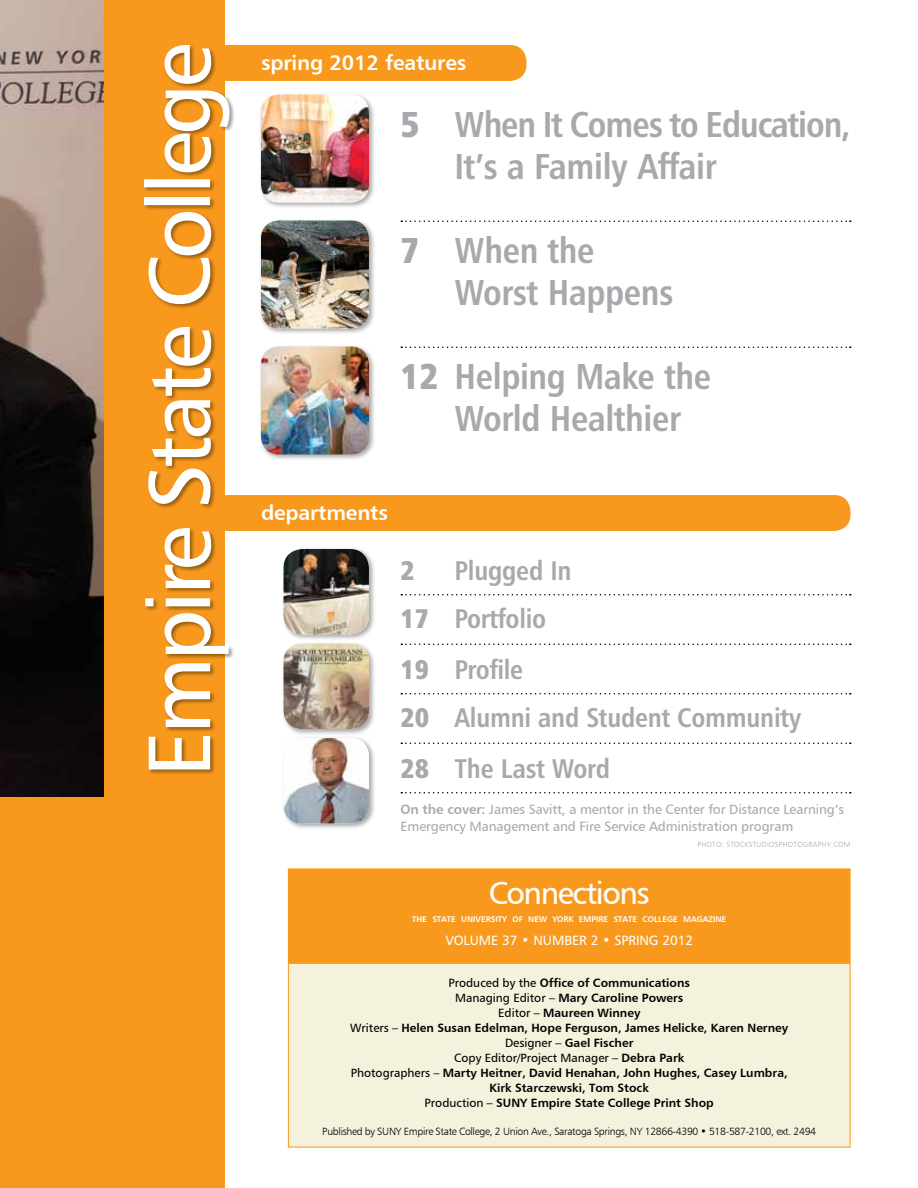
<style>
.page{position:relative;width:918px;height:1188px;background:#fff}
.page>*{position:absolute;margin:0;border:0;box-sizing:border-box;transform-origin:0 0}
.t1{font:36px/42px "Humanist 777 BT Bold Condensed B";letter-spacing:-.01em;color:#a7a9ac}
.t2{font:36px/42px "Humanist 777 BT Bold Condensed B";letter-spacing:-.03em;color:#a7a9ac}
.t3{font:31.5px "Humanist 777 BT Roman B";letter-spacing:-.045em;color:#fff}
.t4{font:27px/48px "Humanist 777 BT Bold Condensed B";letter-spacing:-.01em;color:#a7a9ac}
.t5{font:27px "Humanist 777 BT Extra Black Cond B";color:#a7a9ac}
.t6{font:21px "Humanist 777 BT Bold B";letter-spacing:-.01em;color:#fff}
.t7{font:13.5px/16.5px "Humanist 777 BT Roman B";letter-spacing:-.01em;color:#a7a9ac}
.t8{font:13.5px "Humanist 777 BT Roman B";letter-spacing:-.01em;color:#fff}
.t9{font:12px/15px "Humanist 777 BT Bold B";color:#000;text-align:center}
.t10{font:12px "Humanist 777 BT Roman B";color:#000}
.t11{font:10.5px "Humanist 777 BT Light B";letter-spacing:-.03em;color:#000}
.t12{font:8.25px "Humanist 777 BT Bold B SC500";color:#fff}
.t13{font:7.5px "Humanist 777 BT Light B";letter-spacing:.03em;color:#a7a9ac}
.s1{font-family:"Humanist 777 BT Extra Black Cond B"}
.s2{font-family:"Humanist 777 BT Bold B"}
.s3{font-family:"Humanist 777 BT Roman B SC500"}
.s4{font-family:"Humanist 777 BT Roman B"}
</style>
<div class="page">
<div style="left:0;top:0;width:225px;height:1188px;background:#f8991d"></div>
<div style="left:212px;top:495px;width:638px;height:36px;background:#f8991d;border-radius:16px"></div>
<div style="left:212px;top:45px;width:314px;height:36px;background:#f8991d;border-radius:16px"></div>
<div style="left:288px;top:963px;width:562px;height:184px;background:#f4f1dc"></div>
<div style="left:288px;top:963px;width:562px;height:185px;border:1px solid #f8991d"></div>
<svg style="left:401px;top:220px;width:450px;height:2px"></svg>
<svg style="left:401px;top:346px;width:450px;height:2px"></svg>
<svg style="left:401px;top:644px;width:450px;height:1px"></svg>
<svg style="left:401px;top:693px;width:450px;height:1px"></svg>
<svg style="left:401px;top:792px;width:450px;height:2px"></svg>
<svg style="left:401px;top:742px;width:450px;height:2px"></svg>
<div style="left:288px;top:869px;width:562px;height:94px;background:#f8991d"></div>
<div style="left:288px;top:868px;width:562px;height:95px;border:1px solid #f8991d"></div>
<div style="left:258px;top:92px;width:118px;height:117px;background:#000;opacity:.35"></div>
<img style="left:261px;top:94px;width:108px;height:108px">
<div style="left:258px;top:218px;width:118px;height:117px;background:#000;opacity:.35"></div>
<img style="left:261px;top:220px;width:108px;height:108px">
<div style="left:258px;top:344px;width:118px;height:117px;background:#000;opacity:.35"></div>
<img style="left:261px;top:346px;width:108px;height:108px">
<div style="left:281px;top:546px;width:95px;height:95px;background:#000;opacity:.35"></div>
<img style="left:284px;top:549px;width:85px;height:85px">
<div style="left:281px;top:735px;width:95px;height:95px;background:#000;opacity:.35"></div>
<img style="left:284px;top:738px;width:85px;height:86px">
<div style="left:281px;top:641px;width:95px;height:95px;background:#000;opacity:.35"></div>
<img style="left:284px;top:644px;width:85px;height:85px">
<svg style="left:401px;top:594px;width:450px;height:2px"></svg>
<div style="left:143px;top:44px;width:92px;height:731px;background:#000;opacity:.4"></div>
<svg style="left:144px;top:45px;width:86px;height:725px"></svg>
<img style="left:0;top:0;width:104px;height:796px">
<h3 class="t6" style="left:261px;top:49px;width:207px">spring 2012 features</h3>
<h1 class="t2" style="left:454px;top:103px;width:398px;text-indent:-54px"><span class="s1">5</span> When It Comes to Education,<br>It’s a Family Affair</h1>
<h1 class="t1" style="left:454px;top:229px;width:221px;text-indent:-54px"><span class="s1">7</span> When the<br>Worst Happens</h1>
<h1 class="t1" style="left:454px;top:355px;width:258px;text-indent:-54px"><span class="s1">12</span> Helping Make the<br>World Healthier</h1>
<h3 class="t6" style="left:261px;top:499px;width:129px">departments</h3>
<h3 class="t4" style="left:400px;top:546px;width:172px;text-indent:54px">Plugged In<br><span class="s1">17</span> Portfolio</h3>
<h3 class="t4" style="left:400px;top:645px;width:402px"><span class="s1">19</span> Profile<br><span class="s1">20</span> Alumni and Student Community</h3>
<h3 class="t5" style="left:400px;top:553px;width:16px">2</h3>
<h3 class="t4" style="left:400px;top:744px;width:211px"><span class="s1">28</span> The Last Word</h3>
<p class="t7" style="left:400px;top:801px;width:445px"><span class="s2">On the cover:</span> James Savitt, a mentor in the Center for Distance Learning’s<br>Emergency Management and Fire Service Administration program</p>
<p class="t13" style="left:698px;top:840px;width:154px">Photo: stockstudiosphotography.com</p>
<h2 class="t3" style="left:489px;top:873px;width:162px">Connections</h2>
<p class="t12" style="left:412px;top:914px;width:316px">THE STATE UNIVERSITY OF NEW YORK EMPIRE STATE COLLEGE MAGAZINE</p>
<p class="t8" style="left:445px;top:931px;width:249px">Volume 37 • Number 2 • spring <span class="s3">2012</span></p>
<p class="t9" style="left:350px;top:975px;width:439px"><span class="s4">Produced by the</span> Office of Communications<br><span class="s4">Managing Editor –</span> Mary Caroline Powers<br><span class="s4">Editor –</span> Maureen Winney<br><span class="s4">Writers –</span> Helen Susan Edelman, Hope Ferguson, James Helicke, Karen Nerney <span class="s4">Designer –</span> Gael Fischer</p>
<p class="t10" style="left:454px;top:1050px;width:232px">Copy Editor/Project Manager – <span class="s2">Debra Park</span></p>
<p class="t9" style="left:351px;top:1065px;width:438px"><span class="s4">Photographers –</span> Marty Heitner, David Henahan, John Hughes, Casey Lumbra,<br>Kirk Starczewski, Tom Stock<br><span class="s4">Production –</span> SUNY Empire State College Print Shop</p>
<p class="t11" style="left:322px;top:1125px;width:495px">Published by SUNY Empire State College, 2 Union Ave., Saratoga Springs, NY 12866-4390 • 518-587-2100, ext. 2494</p>
</div>
